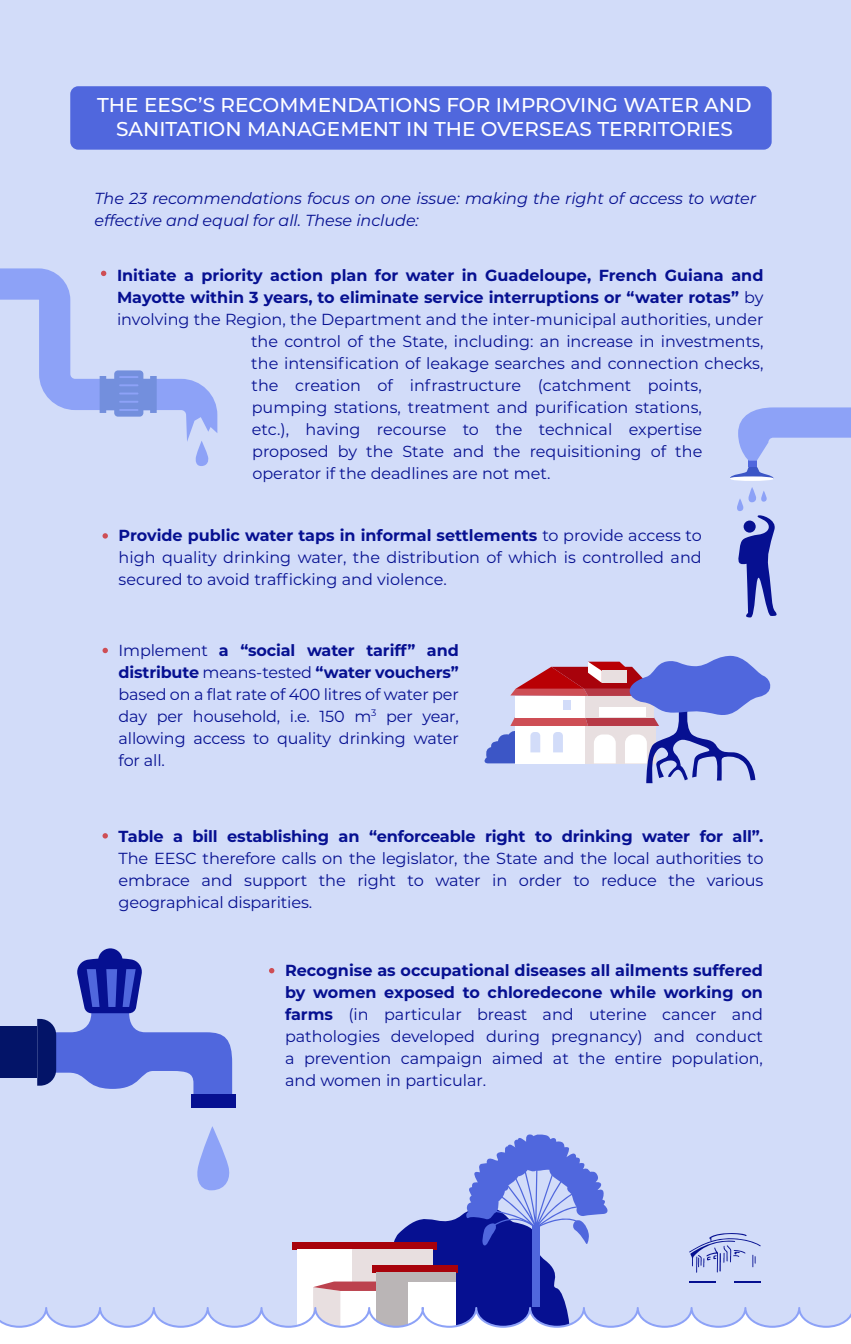
<style>
.page{position:relative;width:851px;height:1344px;background:#fff}
.page>*{position:absolute;margin:0;border:0;box-sizing:border-box;transform-origin:0 0}
.t1{font:500 20px/24px "Montserrat";color:#fff;text-align:center}
.t2{font:16px/22px "Montserrat";color:#061091;text-align:justify}
.t3{font:700 16px "Montserrat";color:#061091}
.t4{font:italic 16px/22px "Montserrat";letter-spacing:-.005em;color:#061091}
.s1{font-weight:400}
.s2{font-weight:700}
</style>
<div class="page">
<div style="left:0;top:0;width:850px;height:1344px;background:#d2dcf9"></div>
<div style="left:70px;top:86px;width:701px;height:64px;background:#5067dd;border-radius:8px"></div>
<svg style="left:102px;top:533px;width:6px;height:5px"></svg>
<svg style="left:102px;top:648px;width:6px;height:5px"></svg>
<svg style="left:102px;top:833px;width:6px;height:5px"></svg>
<svg style="left:269px;top:968px;width:5px;height:5px"></svg>
<div style="left:98px;top:948px;width:25px;height:25px;background:#061091;border-radius:50%"></div>
<div style="left:0;top:1026px;width:37px;height:52px;background:#031468"></div>
<div style="left:190px;top:1094px;width:45px;height:13px;background:#061091"></div>
<svg style="left:37px;top:958px;width:195px;height:143px"></svg>
<svg style="left:730px;top:467px;width:43px;height:11px"></svg>
<div style="left:729px;top:476px;width:44px;height:5px;background:#fff;border-radius:50%"></div>
<svg style="left:737px;top:487px;width:40px;height:130px"></svg>
<div style="left:748px;top:461px;width:8px;height:6px;background:#5067dd"></div>
<svg style="left:738px;top:407px;width:112px;height:54px"></svg>
<svg style="left:0;top:268px;width:217px;height:198px"></svg>
<svg style="left:484px;top:655px;width:287px;height:128px"></svg>
<svg style="left:0;top:1126px;width:850px;height:218px"></svg>
<p class="t1" style="left:97px;top:92px;width:656px">THE EESC’S RECOMMENDATIONS FOR IMPROVING WATER AND<br>SANITATION MANAGEMENT IN THE OVERSEAS TERRITORIES</p>
<p class="t4" style="left:94px;top:187px;width:663px">The 23 recommendations focus on one issue: making the right of access to water effective and equal for all. These include:</p>
<p class="t3" style="left:117px;top:263px;width:648px">Initiate a priority action plan for water in Guadeloupe, French Guiana and</p>
<p class="t3" style="left:117px;top:285px;width:648px">Mayotte within 3 years, to eliminate service interruptions or “water rotas” <span class="s1">by</span></p>
<p class="t2" style="left:117px;top:307px;width:648px">involving the Region, the Department and the inter-municipal authorities, under</p>
<p class="t2" style="left:251px;top:329px;width:514px">the control of the State, including: an increase in investments,</p>
<p class="t2" style="left:251px;top:351px;width:513px">the intensification of leakage searches and connection checks,</p>
<p class="t2" style="left:251px;top:373px;width:451px">the creation of infrastructure (catchment points,</p>
<p class="t2" style="left:252px;top:395px;width:451px">pumping stations, treatment and purification stations,</p>
<p class="t2" style="left:252px;top:417px;width:451px">etc.), having recourse to the technical expertise</p>
<p class="t2" style="left:252px;top:439px;width:451px">proposed by the State and the requisitioning of the</p>
<p class="t2" style="left:252px;top:461px;width:299px">operator if the deadlines are not met.</p>
<p class="t2" style="left:118px;top:524px;width:584px"><span class="s2">Provide public water taps in informal settlements</span> to provide access to high quality drinking water, the distribution of which is controlled and secured to avoid trafficking and violence.</p>
<p class="t2" style="left:118px;top:638px;width:342px">Implement <span class="s2">a “social water tariff” and distribute</span> means-tested <span class="s2">“water vouchers” </span>based on a flat rate of 400 litres of water per day per household, i.e. 150 m<sup>3</sup> per year, allowing access to quality drinking water for all.</p>
<p class="t3" style="left:118px;top:824px;width:646px">Table a bill establishing an “enforceable right to drinking water for all”.</p>
<p class="t2" style="left:118px;top:846px;width:646px">The EESC therefore calls on the legislator, the State and the local authorities to embrace and support the right to water in order to reduce the various geographical disparities.</p>
<p class="t2" style="left:285px;top:959px;width:479px"><span class="s2">Recognise as occupational diseases all ailments suffered by women exposed to chloredecone while working on farms</span> (in particular breast and uterine cancer and pathologies developed during pregnancy) and conduct a prevention campaign aimed at the entire population, and women in particular.</p>
</div>
